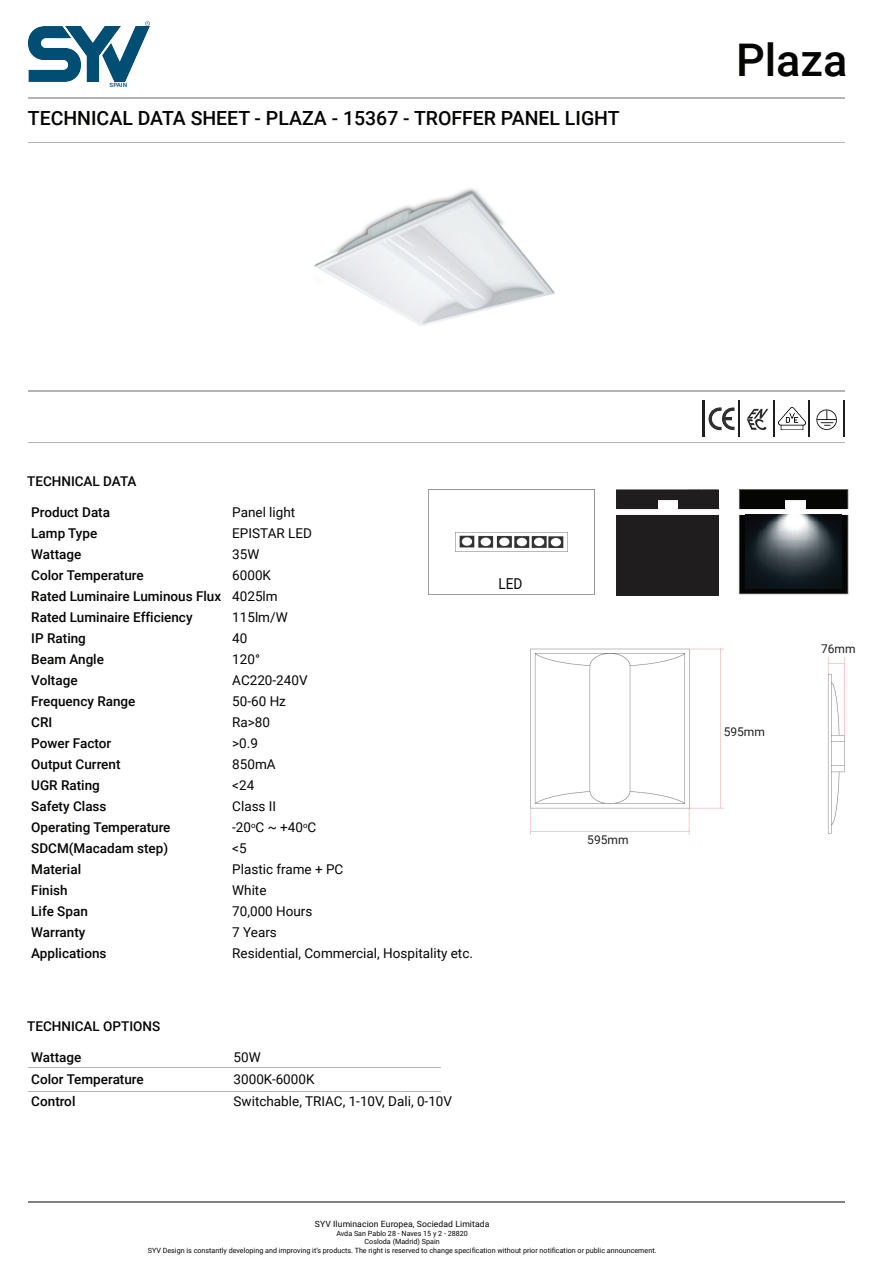
<style>
.page{position:relative;width:893px;height:1263px;background:#fff}
.page>*{position:absolute;margin:0;border:0;box-sizing:border-box;transform-origin:0 0}
.t1{font:500 45px "Roboto";color:#050504}
.t2{font:500 19.5px "Roboto";color:#050504}
.t3{font:15px "Roboto";color:#050504;scale:.91 1}
.t4{font:500 13.5px/21px "Roboto";color:#050504}
.t5{font:13.5px/21px "Roboto";color:#050504}
.t6{font:12px "Roboto";color:#231f20}
.t7{font:8.55px "Roboto";letter-spacing:.01em;color:#050504}
.t8{font:7.2px/8.6px "Roboto";color:#050504;text-align:center}
.t9{font:500 5.85px "Roboto";color:#004e74;scale:1.07 1}
</style>
<div class="page">
<img style="left:708px;top:407px;width:26px;height:24px">
<img style="left:778px;top:408px;width:27px;height:21px">
<img style="left:746px;top:408px;width:23px;height:23px">
<img style="left:738px;top:401px;width:2px;height:36px">
<img style="left:773px;top:401px;width:2px;height:36px">
<img style="left:808px;top:401px;width:1px;height:36px">
<img style="left:843px;top:401px;width:1px;height:36px">
<img style="left:703px;top:401px;width:1px;height:36px">
<img style="left:816px;top:409px;width:21px;height:22px">
<img style="left:120px;top:26px;width:30px;height:56px">
<img style="left:80px;top:26px;width:40px;height:56px">
<img style="left:29px;top:26px;width:51px;height:56px">
<svg style="left:146px;top:21px;width:4px;height:4px"></svg>
<div style="left:617px;top:490px;width:101px;height:105px;background:#201d1e"></div>
<img style="left:617px;top:509px;width:101px;height:5px">
<img style="left:658px;top:501px;width:20px;height:9px">
<svg style="left:739px;top:489px;width:109px;height:105px;background:#101110"></svg>
<img style="left:428px;top:490px;width:167px;height:105px">
<img style="left:740px;top:509px;width:108px;height:5px">
<img style="left:746px;top:514px;width:95px;height:75px">
<img style="left:786px;top:501px;width:19px;height:9px">
<img style="left:455px;top:533px;width:113px;height:19px">
<img style="left:314px;top:188px;width:241px;height:138px">
<img style="left:530px;top:648px;width:194px;height:186px">
<img style="left:827px;top:656px;width:18px;height:178px">
<p class="t9" style="left:110px;top:81px;width:18px">SPAIN</p>
<h2 class="t2" style="left:28px;top:105px;width:593px">TECHNICAL DATA SHEET - PLAZA - 15367 - TROFFER PANEL LIGHT</h2>
<h1 class="t1" style="left:736px;top:28px;width:113px">Plaza</h1>
<p class="t4" style="left:27px;top:470px;width:111px">TECHNICAL DATA</p>
<p class="t4" style="left:31px;top:501px;width:191px">Product Data<br>Lamp Type<br>Wattage<br>Color Temperature<br>Rated Luminaire Luminous Flux<br>Rated Luminaire Efficiency<br>IP Rating<br>Beam Angle<br>Voltage<br>Frequency Range<br>CRI<br>Power Factor<br>Output Current<br>UGR Rating<br>Safety Class<br>Operating Temperature<br>SDCM(Macadam step)<br>Material<br>Finish<br>Life Span<br>Warranty<br>Applications</p>
<p class="t5" style="left:232px;top:501px;width:242px">Panel light<br>EPISTAR LED<br>35W<br>6000K<br>4025lm<br>115lm/W<br>40<br>120°<br>AC220-240V<br>50-60 Hz<br>Ra&gt;80<br>&gt;0.9<br>850mA<br>&lt;24<br>Class II<br>-20<sup>o</sup>C ~ +40<sup>o</sup>C<br>&lt;5<br>Plastic frame + PC<br>White<br>70,000 Hours<br>7 Years<br>Residential, Commercial, Hospitality etc.</p>
<p class="t4" style="left:27px;top:1015px;width:135px">TECHNICAL OPTIONS</p>
<p class="t4" style="left:31px;top:1046px;width:114px;line-height:21.8px">Wattage<br>Color Temperature<br>Control</p>
<p class="t5" style="left:234px;top:1046px;width:220px;line-height:21.8px">50W<br>3000K-6000K<br>Switchable, TRIAC, 1-10V, Dali, 0-10V</p>
<p class="t3" style="left:498px;top:573px;width:28px">LED</p>
<p class="t6" style="left:587px;top:831px;width:43px">595mm</p>
<p class="t7" style="left:315px;top:1218px;width:176px">SYV Iluminacion Europea, Sociedad Limitada</p>
<p class="t8" style="left:148px;top:1228px;width:510px">Avda San Pablo 28 - Naves 15 y 2 - 28820<br>Cosloda (Madrid) Spain<br>SYV Design is constantly developing and improving it’s products. The right is reserved to change specification without prior notification or public announcement.</p>
<p class="t6" style="left:724px;top:724px;width:43px">595mm</p>
<p class="t6" style="left:821px;top:641px;width:36px">76mm</p>
</div>
